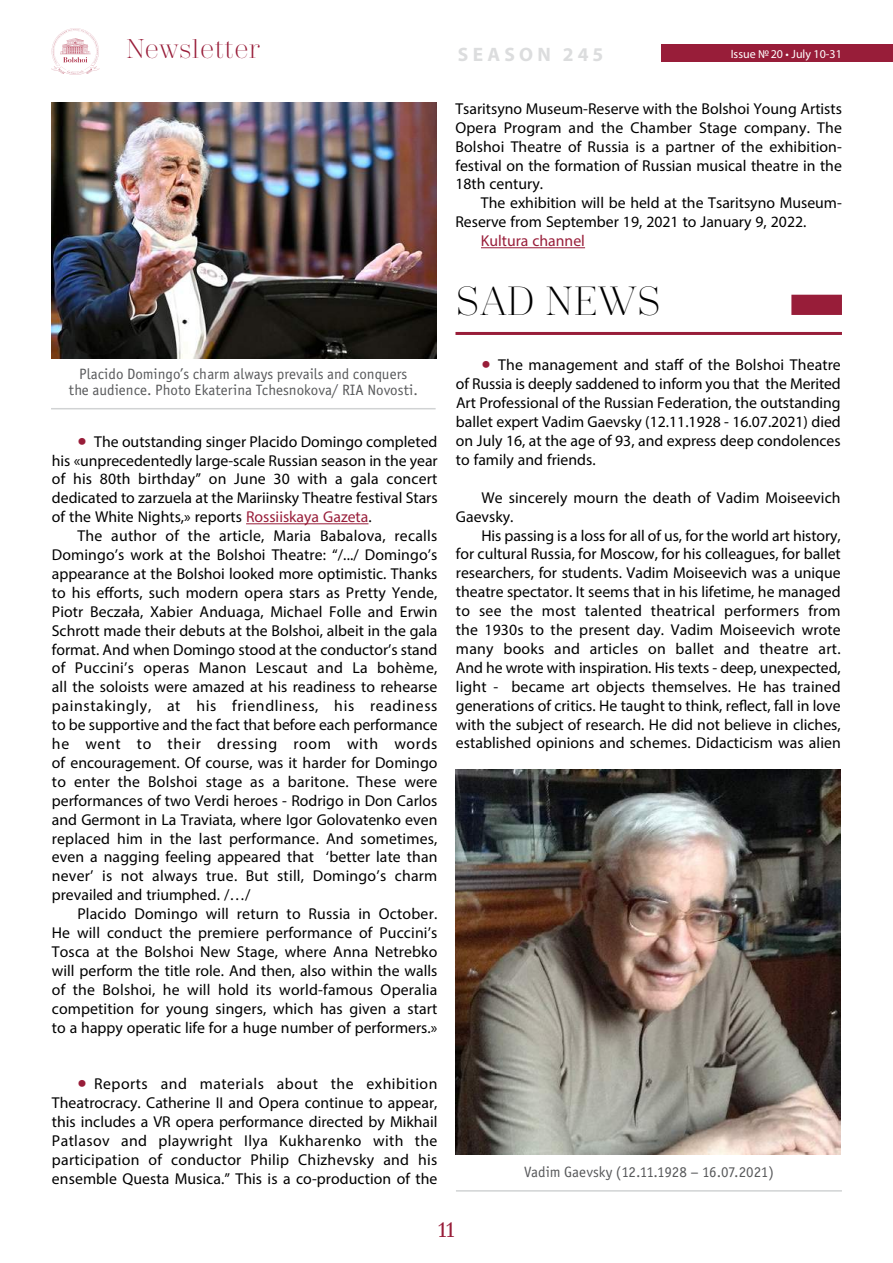
<style>
.page{position:relative;width:893px;height:1263px;background:#fff}
.page>*{position:absolute;margin:0;border:0;box-sizing:border-box;transform-origin:0 0}
.t1{font:300 40.5px "Trivia Serif";color:#000}
.t2{font:300 27px "Trivia Serif";color:#981d39}
.t3{font:21px "Trivia Serif 10 Demo";color:#981d39}
.t4{font:700 19.5px "Myriad Pro";letter-spacing:.22em;color:#dcddde}
.t5{font:15.75px/18.9px "Myriad Pro";color:#000;text-align:justify}
.t6{font:15.75px "Myriad Pro";color:#981d39}
.t7{font:15px/16.5px "Officina Sans Book ITC";color:#58595b;text-align:center}
.t8{font:12px "Myriad Pro";color:#fff}
.s1{font-size:33px;color:#981d39}
.s2{color:#981d39}
</style>
<div class="page">
<div style="left:661px;top:45px;width:232px;height:17px;background:#981d39"></div>
<svg style="left:51px;top:28px;width:49px;height:47px"></svg>
<img style="left:52px;top:102px;width:385px;height:257px">
<hr style="left:51px;top:408px;width:385px;height:1px;background:#d1d3d4">
<hr style="left:246px;top:523px;width:122px;height:1px;background:#981d39">
<hr style="left:481px;top:247px;width:104px;height:1px;background:#981d39">
<div style="left:791px;top:295px;width:51px;height:20px;background:#981d39"></div>
<hr style="left:455px;top:332px;width:387px;height:3px;background:#981d39">
<img style="left:456px;top:770px;width:385px;height:384px">
<hr style="left:456px;top:1190px;width:386px;height:1px;background:#d1d3d4">
<h2 class="t2" style="left:126px;top:35px;width:135px">Newsletter</h2>
<p class="t8" style="left:731px;top:46px;width:113px">Issue №20 • July 10-31</p>
<p class="t4" style="left:458px;top:41px;width:147px">SEASON 245</p>
<p class="t7" style="left:69px;top:365px;width:350px">Placido Domingo’s charm always prevails and conquers the audience. Photo Ekaterina Tchesnokova/ RIA Novosti.</p>
<p class="t5" style="left:52px;top:432px;width:387px;text-indent:26px"><span class="s1">•</span> The outstanding singer Placido Domingo completed his «unprecedentedly large-scale Russian season in the year of his 80th birthday” on June 30 with a gala concert dedicated to zarzuela at the Mariinsky Theatre festival Stars of the White Nights,» reports <span class="s2">Rossiiskaya Gazeta</span>.</p>
<p class="t5" style="left:52px;top:526px;width:387px;text-indent:26px">The author of the article, Maria Babalova, recalls Domingo’s work at the Bolshoi Theatre: “/.../ Domingo’s appearance at the Bolshoi looked more optimistic. Thanks to his efforts, such modern opera stars as Pretty Yende, Piotr Beczała, Xabier Anduaga, Michael Folle and Erwin Schrott made their debuts at the Bolshoi, albeit in the gala format. And when Domingo stood at the conductor’s stand of Puccini’s operas Manon Lescaut and La bohème, all the soloists were amazed at his readiness to rehearse painstakingly, at his friendliness, his readiness to be supportive and the fact that before each performance he went to their dressing room with words of encouragement. Of course, was it harder for Domingo to enter the Bolshoi stage as a baritone. These were performances of two Verdi heroes - Rodrigo in Don Carlos and Germont in La Traviata, where Igor Golovatenko even replaced him in the last performance. And sometimes, even a nagging feeling appeared that ‘better late than never’ is not always true. But still, Domingo’s charm prevailed and triumphed. /…/</p>
<p class="t5" style="left:52px;top:904px;width:387px;text-indent:25px">Placido Domingo will return to Russia in October.<br>He will conduct the premiere performance of Puccini’s Tosca at the Bolshoi New Stage, where Anna Netrebko will perform the title role. And then, also within the walls of the Bolshoi, he will hold its world-famous Operalia competition for young singers, which has given a start to a happy operatic life for a huge number of performers.»</p>
<p class="t5" style="left:52px;top:1074px;width:387px;text-indent:26px"><span class="s1">•</span> Reports and materials about the exhibition Theatrocracy. Catherine II and Opera continue to appear, this includes a VR opera performance directed by Mikhail Patlasov and playwright Ilya Kukharenko with the participation of conductor Philip Chizhevsky and his ensemble Questa Musica.” This is a co-production of the</p>
<p class="t5" style="left:455px;top:99px;width:388px">Tsaritsyno Museum-Reserve with the Bolshoi Young Artists Opera Program and the Chamber Stage company. The Bolshoi Theatre of Russia is a partner of the exhibition&shy;festival on the formation of Russian musical theatre in the 18th century.</p>
<p class="t5" style="left:455px;top:193px;width:388px;text-indent:26px">The exhibition will be held at the Tsaritsyno Museum-<br>Reserve from September 19, 2021 to January 9, 2022.</p>
<p class="t6" style="left:481px;top:231px;width:106px">Kultura channel</p>
<h1 class="t1" style="left:455px;top:280px;width:207px">SAD NEWS</h1>
<p class="t5" style="left:456px;top:355px;width:386px;text-indent:26px"><span class="s1">•</span> The management and staff of the Bolshoi Theatre of Russia is deeply saddened to inform you that the Merited Art Professional of the Russian Federation, the outstanding ballet expert Vadim Gaevsky (12.11.1928 - 16.07.2021) died on July 16, at the age of 93, and express deep condolences to family and friends.</p>
<p class="t5" style="left:456px;top:488px;width:386px;text-indent:26px">We sincerely mourn the death of Vadim Moiseevich<br>Gaevsky.</p>
<p class="t5" style="left:456px;top:525px;width:386px;text-indent:26px">His passing is a loss for all of us, for the world art history, for cultural Russia, for Moscow, for his colleagues, for ballet researchers, for students. Vadim Moiseevich was a unique theatre spectator. It seems that in his lifetime, he managed to see the most talented theatrical performers from the 1930s to the present day. Vadim Moiseevich wrote many books and articles on ballet and theatre art.<br>And he wrote with inspiration. His texts - deep, unexpected, light - became art objects themselves. He has trained generations of critics. He taught to think, reflect, fall in love with the subject of research. He did not believe in cliches, established opinions and schemes. Didacticism was alien</p>
<p class="t7" style="left:524px;top:1164px;width:251px">Vadim Gaevsky (12.11.1928 – 16.07.2021)</p>
<h3 class="t3" style="left:439px;top:1217px;width:17px">11</h3>
</div>
